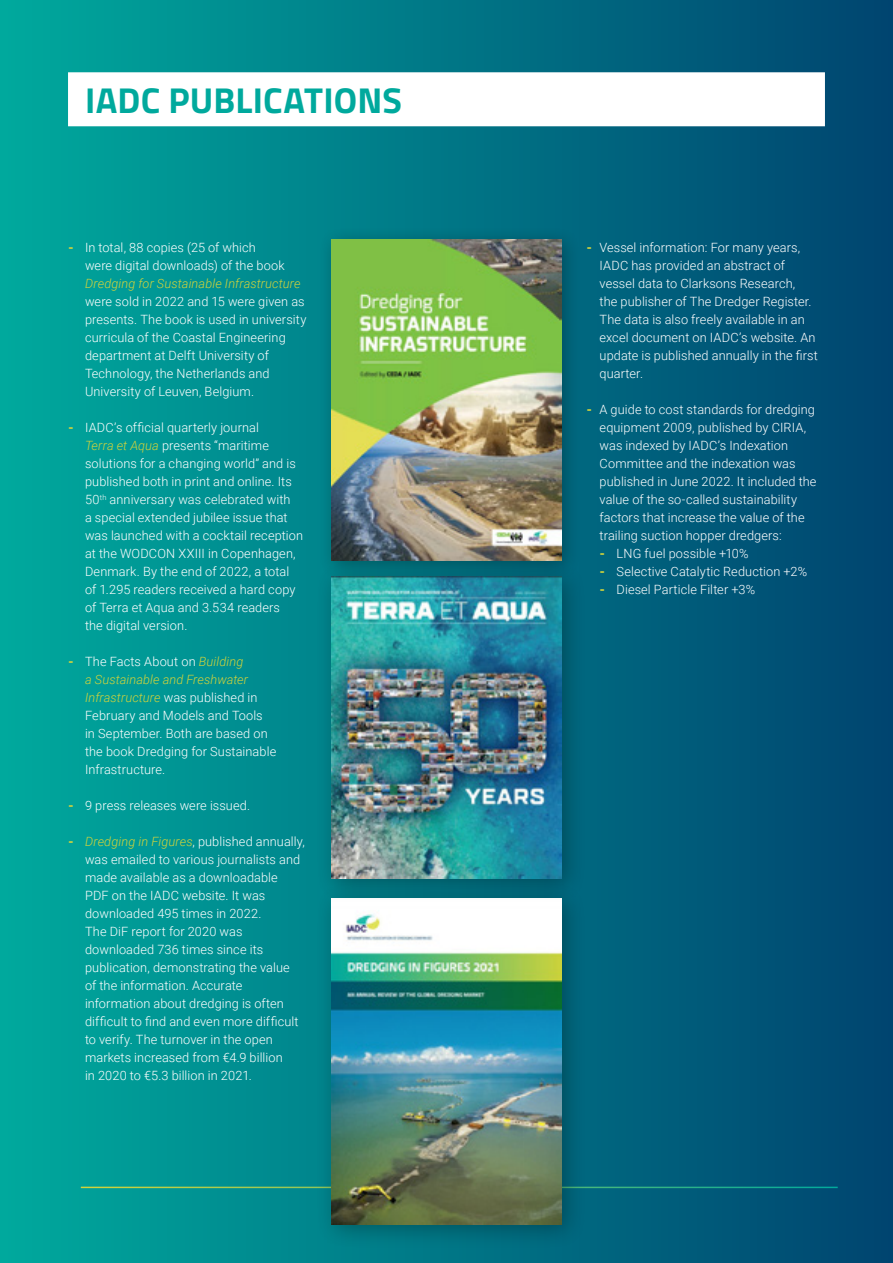
<style>
.page{position:relative;width:893px;height:1263px;background:#fff}
.page>*{position:absolute;margin:0;border:0;box-sizing:border-box;transform-origin:0 0}
.t1{font:700 36px "Titillium Web";letter-spacing:.005em;color:#00a99d}
.t2{font:300 12.75px/18px "Roboto";letter-spacing:.01em;color:#fff}
.t3{font:italic 300 12.75px "Roboto";letter-spacing:.01em;color:#d1d33b}
.s1{font-weight:900;color:#d1d33b}
.s2{font-style:italic;color:#d1d33b}
</style>
<div class="page">
<div style="left:0;top:0;width:893px;height:1263px;background:linear-gradient(to right,#00a99d,#004470)"></div>
<hr style="left:81px;top:1187px;width:757px;height:1px;background:#fff">
<div style="left:68px;top:72px;width:757px;height:54px;background:#fff"></div>
<div style="left:315px;top:560px;width:271px;height:345px;background:#000;opacity:.3"></div>
<img style="left:332px;top:581px;width:229px;height:298px">
<div style="left:315px;top:881px;width:272px;height:368px;background:#000;opacity:.3"></div>
<img style="left:332px;top:898px;width:229px;height:326px">
<div style="left:318px;top:226px;width:264px;height:355px;background:#000;opacity:.3"></div>
<img style="left:332px;top:240px;width:229px;height:320px">
<h1 class="t1" style="left:85px;top:72px;width:318px">IADC PUBLICATIONS</h1>
<p class="t2" style="left:85px;top:238px;width:201px;text-indent:-17px"><span class="s1">-</span> In total, 88 copies (25 of which were digital downloads) of the book</p>
<p class="t3" style="left:85px;top:275px;width:217px">Dredging for Sustainable Infrastructure</p>
<p class="t2" style="left:85px;top:292px;width:223px">were sold in 2022 and 15 were given as presents. The book is used in university curricula of the Coastal Engineering department at Delft University of Technology, the Netherlands and University of Leuven, Belgium.</p>
<p class="t2" style="left:85px;top:418px;width:220px;text-indent:-17px"><span class="s1">-</span> IADC’s official quarterly journal<br><span class="s2">Terra et Aqua</span> presents “maritime solutions for a changing world” and is published both in print and online. Its 50<sup>th</sup> anniversary was celebrated with<br>a special extended jubilee issue that was launched with a cocktail reception at the WODCON XXIII in Copenhagen, Denmark. By the end of 2022, a total of 1.295 readers received a hard copy of Terra et Aqua and 3.534 readers<br>the digital version.</p>
<p class="t2" style="left:85px;top:652px;width:193px;text-indent:-17px"><span class="s1">-</span> The Facts About on <span class="s2">Building<br>a Sustainable and Freshwater<br>Infrastructure</span> was published in<br>February and Models and Tools<br>in September. Both are based on the book Dredging for Sustainable<br>Infrastructure.</p>
<p class="t2" style="left:68px;top:796px;width:184px"><span class="s1">-</span> 9 press releases were issued.</p>
<p class="t2" style="left:85px;top:832px;width:221px;text-indent:-17px"><span class="s1">-</span> <span class="s2">Dredging in Figures</span>, published annually, was emailed to various journalists and made available as a downloadable<br>PDF on the IADC website. It was downloaded 495 times in 2022.<br>The DiF report for 2020 was downloaded 736 times since its publication, demonstrating the value<br>of the information. Accurate information about dredging is often difficult to find and even more difficult to verify. The turnover in the open markets increased from €4.9 billion<br>in 2020 to €5.3 billion in 2021.</p>
<p class="t2" style="left:600px;top:238px;width:220px;text-indent:-13px"><span class="s1">-</span> Vessel information: For many years, IADC has provided an abstract of vessel data to Clarksons Research,<br>the publisher of The Dredger Register.<br>The data is also freely available in an excel document on IADC’s website. An update is published annually in the first quarter.</p>
<p class="t2" style="left:600px;top:400px;width:218px;text-indent:-13px"><span class="s1">-</span> A guide to cost standards for dredging equipment 2009, published by CIRIA, was indexed by IADC’s Indexation Committee and the indexation was published in June 2022. It included the value of the so-called sustainability factors that increase the value of the trailing suction hopper dredgers:</p>
<p class="t2" style="left:600px;top:544px;width:151px"><span class="s1">-</span> LNG fuel possible +10%</p>
<p class="t2" style="left:600px;top:562px;width:209px"><span class="s1">-</span> Selective Catalytic Reduction +2%</p>
<p class="t2" style="left:600px;top:580px;width:157px"><span class="s1">-</span> Diesel Particle Filter +3%</p>
</div>
